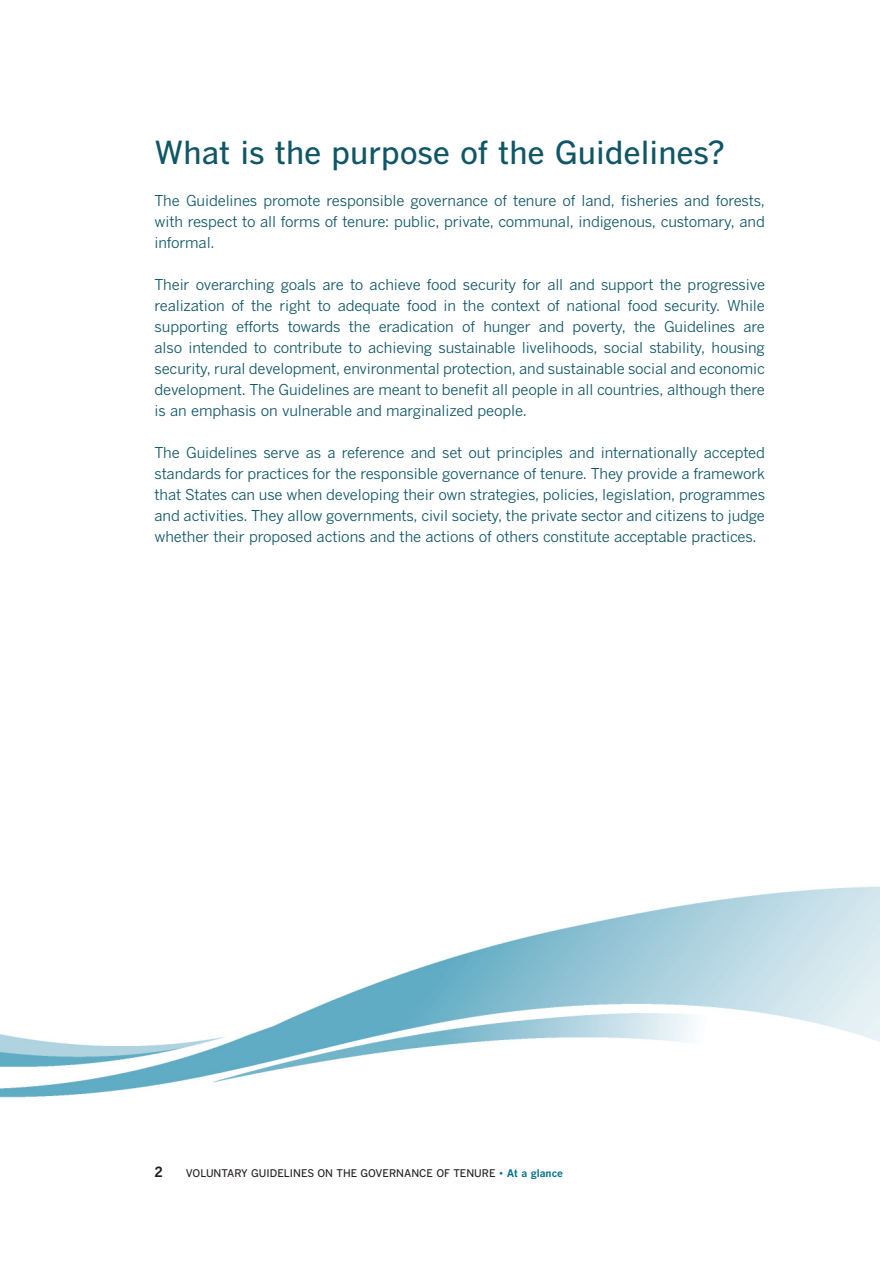
<style>
.page{position:relative;width:880px;height:1268px;background:#fff}
.page>*{position:absolute;margin:0;border:0;box-sizing:border-box;transform-origin:0 0}
.t1{font:500 31.5px "Benton Gothic";color:#0f5666}
.t2{font:14.88px/21px "Benton Gothic";letter-spacing:-.01em;color:#0f5666;text-align:justify}
.t3{font:700 14px "Benton Gothic";color:#231f20}
.t4{font:500 10.5px "Benton Gothic";color:#231f20}
.s1{font-weight:400;color:#00718e}
.s2{font-weight:700;color:#00718e}
</style>
<div class="page">
<img style="left:0;top:886px;width:880px;height:212px">
<h1 class="t1" style="left:155px;top:141px;width:572px">What is the purpose of the Guidelines?</h1>
<p class="t2" style="left:155px;top:191px;width:612px">The Guidelines promote responsible governance of tenure of land, fisheries and forests, with respect to all forms of tenure: public, private, communal, indigenous, customary, and informal.</p>
<p class="t2" style="left:155px;top:275px;width:612px">Their overarching goals are to achieve food security for all and support the progressive realization of the right to adequate food in the context of national food security. While supporting efforts towards the eradication of hunger and poverty, the Guidelines are also intended to contribute to achieving sustainable livelihoods, social stability, housing security, rural development, environmental protection, and sustainable social and economic development. The Guidelines are meant to benefit all people in all countries, although there is an emphasis on vulnerable and marginalized people.</p>
<p class="t2" style="left:155px;top:443px;width:612px">The Guidelines serve as a reference and set out principles and internationally accepted standards for practices for the responsible governance of tenure. They provide a framework that States can use when developing their own strategies, policies, legislation, programmes and activities. They allow governments, civil society, the private sector and citizens to judge whether their proposed actions and the actions of others constitute acceptable practices.</p>
<p class="t3" style="left:155px;top:1167px;width:10px">2</p>
<p class="t4" style="left:186px;top:1169px;width:378px">VOLUNTARY GUIDELINES ON THE GOVERNANCE OF TENURE <span class="s1">•</span> <span class="s2">At a glance</span></p>
</div>
